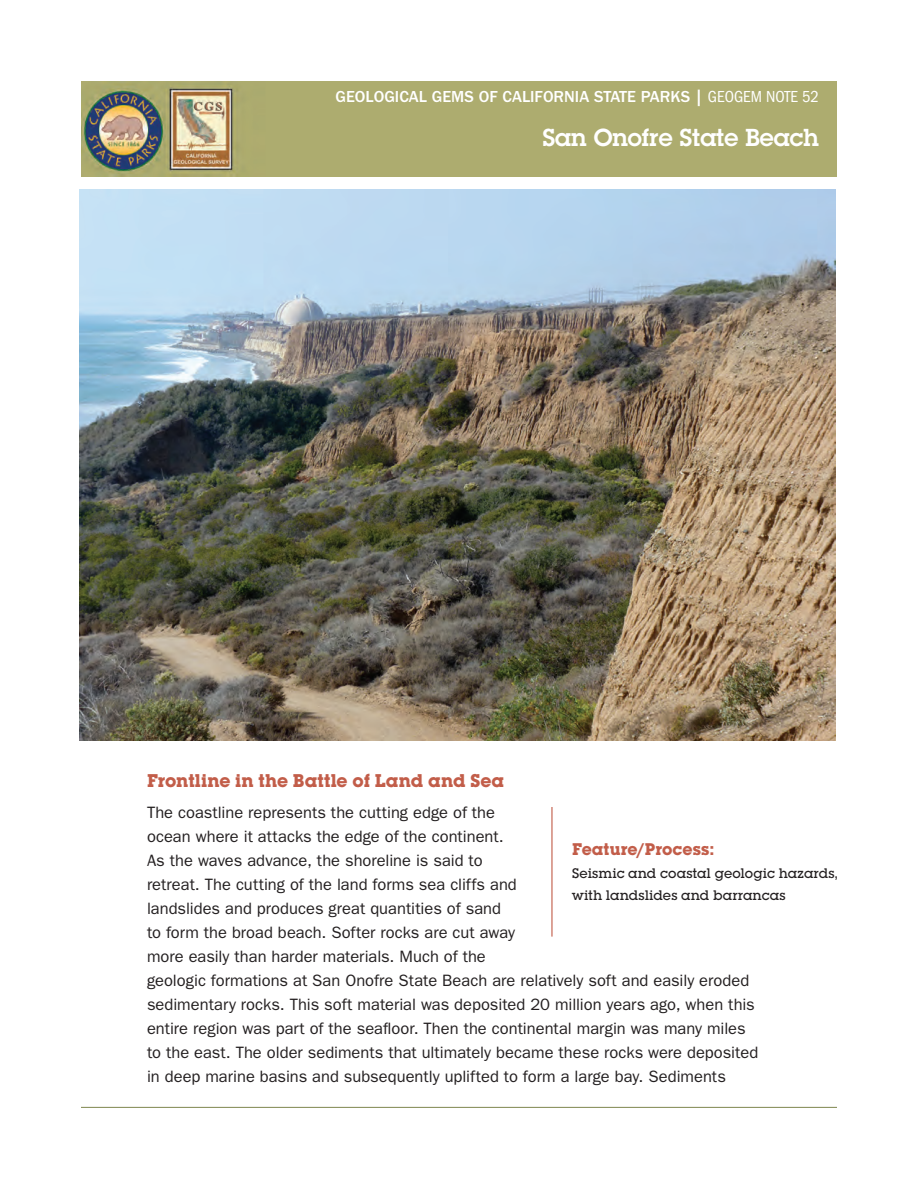
<style>
.page{position:relative;width:918px;height:1188px;background:#fff}
.page>*{position:absolute;margin:0;border:0;box-sizing:border-box;transform-origin:0 0}
.Header_First_Page_Ti{font:600 24px "Lubalin Graph Std";color:#fff}
.t1{font:700 18px "Lubalin Graph Std";letter-spacing:.005em;color:#c25d49}
.Body{font:16.5px/24px "ITC Franklin Gothic Std";color:#231f20}
.t2{font:500 16.5px "ITC Franklin Gothic Std";color:#fff}
.Feature_Process{font:700 16.5px "Lubalin Graph Std";letter-spacing:.005em;color:#c25d49}
.Feature_Process-2{font:500 13.5px/22.5px "Lubalin Graph Std";letter-spacing:.005em;color:#231f20}
.s1{font-weight:400;font-stretch:condensed}
</style>
<div class="page">
<hr style="left:81px;top:1107px;width:756px;height:1px;background:#7f874f">
<img style="left:81px;top:81px;width:756px;height:95px">
<img style="left:80px;top:189px;width:756px;height:552px">
<hr style="left:551px;top:807px;width:2px;height:130px;background:#c25d49">
<p class="t2" style="left:335px;top:88px;width:485px">GEOLOGICAL GEMS OF CALIFORNIA STATE PARKS | <span class="s1">GEOGEM NOTE 52</span></p>
<p class="Header_First_Page_Ti" style="left:543px;top:121px;width:278px">San Onofre State Beach</p>
<p class="t1" style="left:147px;top:769px;width:359px">Frontline in the Battle of Land and Sea</p>
<p class="Body" style="left:147px;top:800px;width:613px">The coastline represents the cutting edge of the<br>ocean where it attacks the edge of the continent.<br>As the waves advance, the shoreline is said to<br>retreat. The cutting of the land forms sea cliffs and<br>landslides and produces great quantities of sand<br>to form the broad beach. Softer rocks are cut away<br>more easily than harder materials. Much of the<br>geologic formations at San Onofre State Beach are relatively soft and easily eroded sedimentary rocks. This soft material was deposited 20 million years ago, when this entire region was part of the seafloor. Then the continental margin was many miles to the east. The older sediments that ultimately became these rocks were deposited in deep marine basins and subsequently uplifted to form a large bay. Sediments</p>
<p class="Feature_Process" style="left:572px;top:839px;width:143px">Feature/Process:</p>
<p class="Feature_Process-2" style="left:572px;top:862px;width:267px">Seismic and coastal geologic hazards, with landslides and barrancas</p>
</div>
